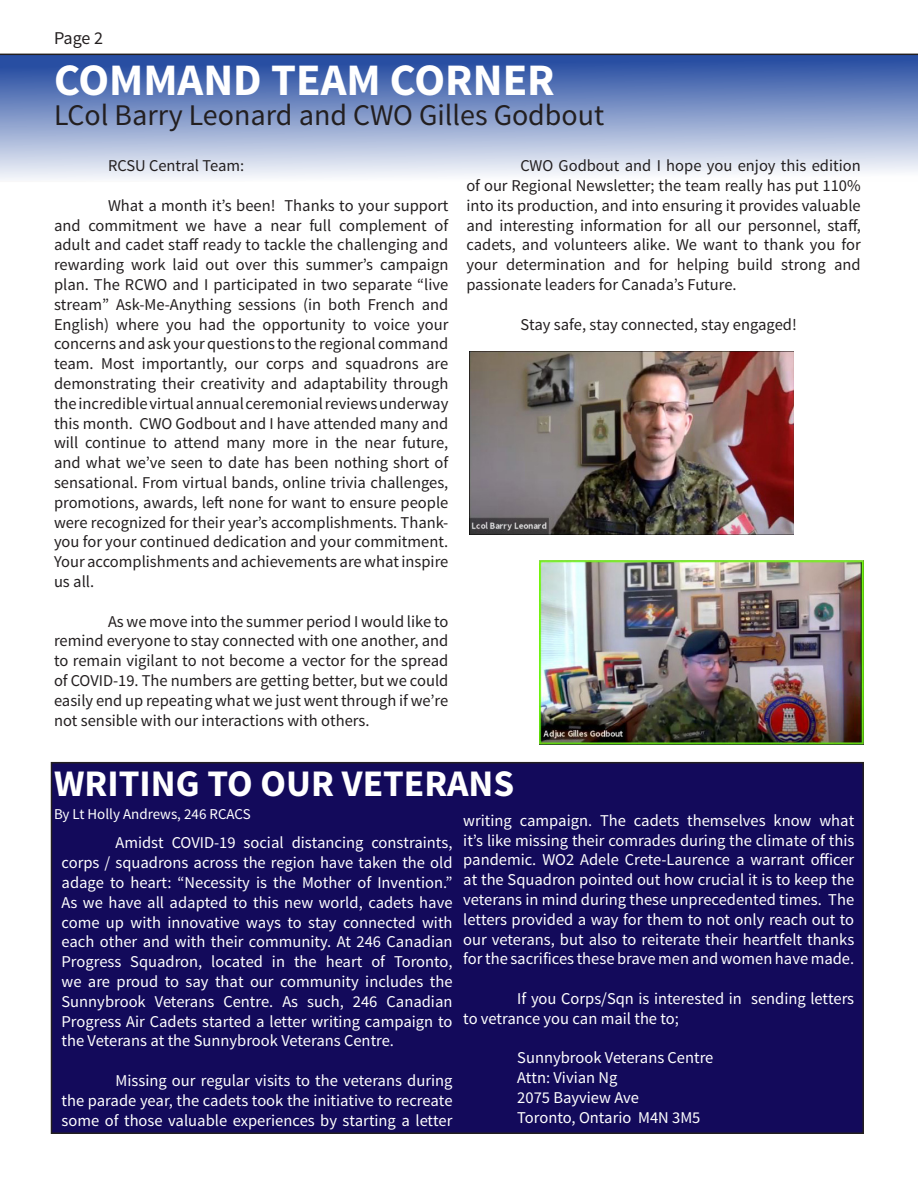
<style>
.page{position:relative;width:918px;height:1188px;background:#fff}
.page>*{position:absolute;margin:0;border:0;box-sizing:border-box;transform-origin:0 0}
.t1{font:700 45px "Source Sans Pro";color:#fff}
.Article_Header{font:700 37.5px "Source Sans Pro";color:#fff}
.t2{font:30px "Source Sans Pro";color:#231f20}
.t3{font:18px "Source Sans Pro";color:#231f20}
.Body_Copy{font:16.5px/19.8px "Source Sans Pro";color:#231f20;text-align:justify}
.Body_Copy-2{font:16.5px/19.8px "Source Sans Pro";color:#fff;text-align:justify}
.Attibutation{font:15px "Source Sans Pro";color:#fff}
</style>
<div class="page">
<svg style="left:0;top:54px;width:918px;height:126px;background:#8a9ecb"></svg>
<div style="left:52px;top:763px;width:811px;height:370px;background:#130a5b"></div>
<div style="left:51px;top:762px;width:813px;height:372px;border:2px solid #231f20"></div>
<img style="left:469px;top:352px;width:324px;height:183px">
<img style="left:539px;top:560px;width:324px;height:184px">
<p class="t3" style="left:54px;top:27px;width:51px">Page 2</p>
<p class="t1" style="left:54px;top:52px;width:502px">COMMAND TEAM CORNER</p>
<p class="t2" style="left:54px;top:97px;width:552px">LCol Barry Leonard and CWO Gilles Godbout</p>
<p class="Body_Copy" style="left:108px;top:156px;width:138px">RCSU Central Team:</p>
<p class="Body_Copy" style="left:54px;top:196px;width:396px;text-indent:54px">What a month it’s been! Thanks to your support and commitment we have a near full complement of adult and cadet staff ready to tackle the challenging and rewarding work laid out over this summer’s campaign plan. The RCWO and I participated in two separate “live stream” Ask-Me-Anything sessions (in both French and English) where you had the opportunity to voice your concerns and ask your questions to the regional command team. Most importantly, our corps and squadrons are demonstrating their creativity and adaptability through the incredible virtual annual ceremonial reviews underway this month. CWO Godbout and I have attended many and will continue to attend many more in the near future, and what we’ve seen to date has been nothing short of sensational. From virtual bands, online trivia challenges, promotions, awards, left none for want to ensure people were recognized for their year’s accomplishments. Thank&shy;you for your continued dedication and your commitment.<br>Your accomplishments and achievements are what inspire us all.</p>
<p class="Body_Copy" style="left:54px;top:611px;width:396px;text-indent:54px">As we move into the summer period I would like to remind everyone to stay connected with one another, and to remain vigilant to not become a vector for the spread of COVID-19. The numbers are getting better, but we could easily end up repeating what we just went through if we’re not sensible with our interactions with others.</p>
<p class="Body_Copy" style="left:466px;top:156px;width:396px;text-indent:54px">CWO Godbout and I hope you enjoy this edition of our Regional Newsletter; the team really has put 110% into its production, and into ensuring it provides valuable and interesting information for all our personnel, staff, cadets, and volunteers alike. We want to thank you for your determination and for helping build strong and passionate leaders for Canada’s Future.</p>
<p class="Body_Copy" style="left:520px;top:314px;width:278px">Stay safe, stay connected, stay engaged!</p>
<p class="Article_Header" style="left:54px;top:760px;width:462px">WRITING TO OUR VETERANS</p>
<p class="Attibutation" style="left:54px;top:804px;width:198px">By Lt Holly Andrews, 246 RCACS</p>
<p class="Body_Copy-2" style="left:62px;top:833px;width:393px;text-indent:54px">Amidst COVID-19 social distancing constraints, corps / squadrons across the region have taken the old adage to heart: “Necessity is the Mother of Invention.” As we have all adapted to this new world, cadets have come up with innovative ways to stay connected with each other and with their community. At 246 Canadian Progress Squadron, located in the heart of Toronto, we are proud to say that our community includes the Sunnybrook Veterans Centre. As such, 246 Canadian Progress Air Cadets started a letter writing campaign to the Veterans at the Sunnybrook Veterans Centre.</p>
<p class="Body_Copy-2" style="left:62px;top:1071px;width:392px;text-indent:54px">Missing our regular visits to the veterans during the parade year, the cadets took the initiative to recreate some of those valuable experiences by starting a letter</p>
<p class="Body_Copy-2" style="left:463px;top:811px;width:393px">writing campaign. The cadets themselves know what it’s like missing their comrades during the climate of this pandemic. WO2 Adele Crete-Laurence a warrant officer at the Squadron pointed out how crucial it is to keep the veterans in mind during these unprecedented times. The letters provided a way for them to not only reach out to our veterans, but also to reiterate their heartfelt thanks for the sacrifices these brave men and women have made.</p>
<p class="Body_Copy-2" style="left:463px;top:989px;width:392px;text-indent:54px">If you Corps/Sqn is interested in sending letters to vetrance you can mail the to;</p>
<p class="Body_Copy-2" style="left:517px;top:1048px;width:198px;text-align:left">Sunnybrook Veterans Centre<br>Attn: Vivian Ng<br>2075 Bayview Ave<br>Toronto, Ontario M4N 3M5</p>
</div>
